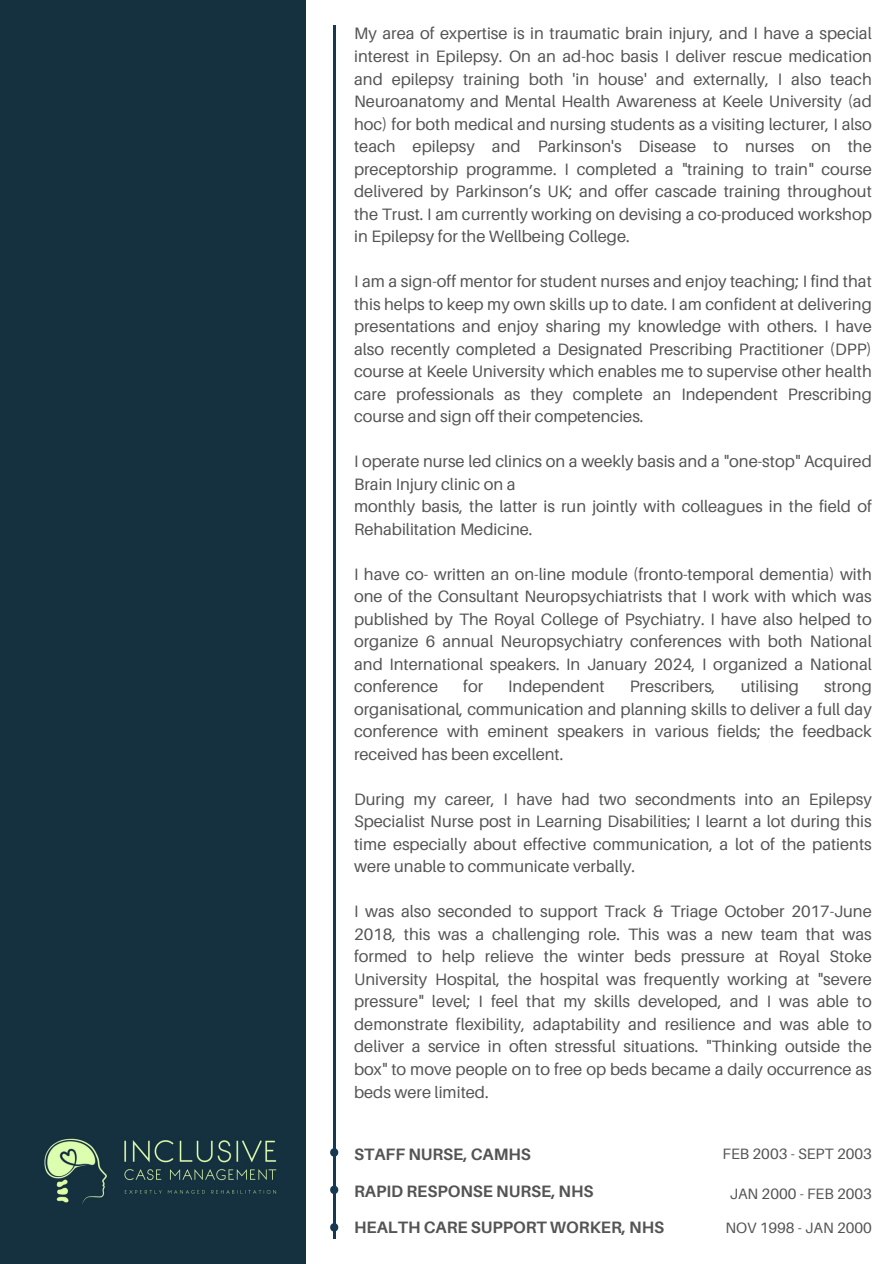
<style>
.page{position:relative;width:894px;height:1264px;background:#fff}
.page>*{position:absolute;margin:0;border:0;box-sizing:border-box;transform-origin:0 0}
.t1{font:16.5px/22.5px "Aileron";color:#545454;text-align:justify}
.t2{font:700 16.5px "Aileron";color:#545454}
.t3{font:15px "Aileron";color:#545454}
</style>
<div class="page">
<hr style="left:333px;top:25px;width:2px;height:596px;background:#163853">
<div style="left:0;top:0;width:305px;height:1263px;background:#15313f"></div>
<img style="left:44px;top:1138px;width:233px;height:67px">
<hr style="left:333px;top:303px;width:2px;height:596px;background:#163853">
<svg style="left:330px;top:1148px;width:8px;height:8px"></svg>
<svg style="left:330px;top:1185px;width:8px;height:9px"></svg>
<svg style="left:330px;top:1223px;width:8px;height:8px"></svg>
<hr style="left:333px;top:642px;width:2px;height:596px;background:#163853">
<p class="t1" style="left:354px;top:22px;width:519px">My area of expertise is in traumatic brain injury, and I have a special interest in Epilepsy. On an ad-hoc basis I deliver rescue medication and epilepsy training both 'in house' and externally, I also teach Neuroanatomy and Mental Health Awareness at Keele University (ad hoc) for both medical and nursing students as a visiting lecturer, I also teach epilepsy and Parkinson's Disease to nurses on the preceptorship programme. I completed a "training to train" course delivered by Parkinson’s UK; and offer cascade training throughout the Trust. I am currently working on devising a co-produced workshop in Epilepsy for the Wellbeing College.</p>
<p class="t1" style="left:354px;top:270px;width:519px">I am a sign-off mentor for student nurses and enjoy teaching; I find that this helps to keep my own skills up to date. I am confident at delivering presentations and enjoy sharing my knowledge with others. I have also recently completed a Designated Prescribing Practitioner (DPP) course at Keele University which enables me to supervise other health care professionals as they complete an Independent Prescribing course and sign off their competencies.</p>
<p class="t1" style="left:354px;top:450px;width:519px">I operate nurse led clinics on a weekly basis and a "one-stop" Acquired<br>Brain Injury clinic on a</p>
<p class="t1" style="left:354px;top:495px;width:519px">monthly basis, the latter is run jointly with colleagues in the field of<br>Rehabilitation Medicine.</p>
<p class="t1" style="left:354px;top:562px;width:519px">I have co- written an on-line module (fronto-temporal dementia) with one of the Consultant Neuropsychiatrists that I work with which was published by The Royal College of Psychiatry. I have also helped to organize 6 annual Neuropsychiatry conferences with both National and International speakers. In January 2024, I organized a National conference</p>
<p class="t1" style="left:463px;top:675px;width:21px">for</p>
<p class="t1" style="left:508px;top:675px;width:98px">Independent</p>
<p class="t1" style="left:629px;top:675px;width:87px">Prescribers,</p>
<p class="t1" style="left:740px;top:675px;width:60px">utilising</p>
<p class="t1" style="left:354px;top:675px;width:519px;text-indent:470px">strong organisational, communication and planning skills to deliver a full day conference with eminent speakers in various fields; the feedback received has been excellent.</p>
<p class="t1" style="left:354px;top:787px;width:519px">During my career, I have had two secondments into an Epilepsy Specialist Nurse post in Learning Disabilities; I learnt a lot during this time especially about effective communication, a lot of the patients were unable to communicate verbally.</p>
<p class="t1" style="left:354px;top:900px;width:519px">I was also seconded to support Track &amp; Triage October 2017-June 2018, this was a challenging role. This was a new team that was formed to help relieve the winter beds pressure at Royal Stoke University Hospital, the hospital was frequently working at "severe pressure" level; I feel that my skills developed, and I was able to demonstrate flexibility, adaptability and resilience and was able to deliver a service in often stressful situations. "Thinking outside the box" to move people on to free op beds became a daily occurrence as beds were limited.</p>
<h1 class="t2" style="left:354px;top:1143px;width:178px">STAFF NURSE, CAMHS</h1>
<h1 class="t3" style="left:722px;top:1144px;width:151px">FEB 2003 - SEPT 2003</h1>
<h1 class="t2" style="left:354px;top:1180px;width:241px">RAPID RESPONSE NURSE, NHS</h1>
<h2 class="t3" style="left:729px;top:1184px;width:143px">JAN 2000 - FEB 2003</h2>
<h2 class="t2" style="left:354px;top:1217px;width:311px">HEALTH CARE SUPPORT WORKER, NHS</h2>
<h2 class="t3" style="left:725px;top:1218px;width:148px">NOV 1998 - JAN 2000</h2>
</div>
